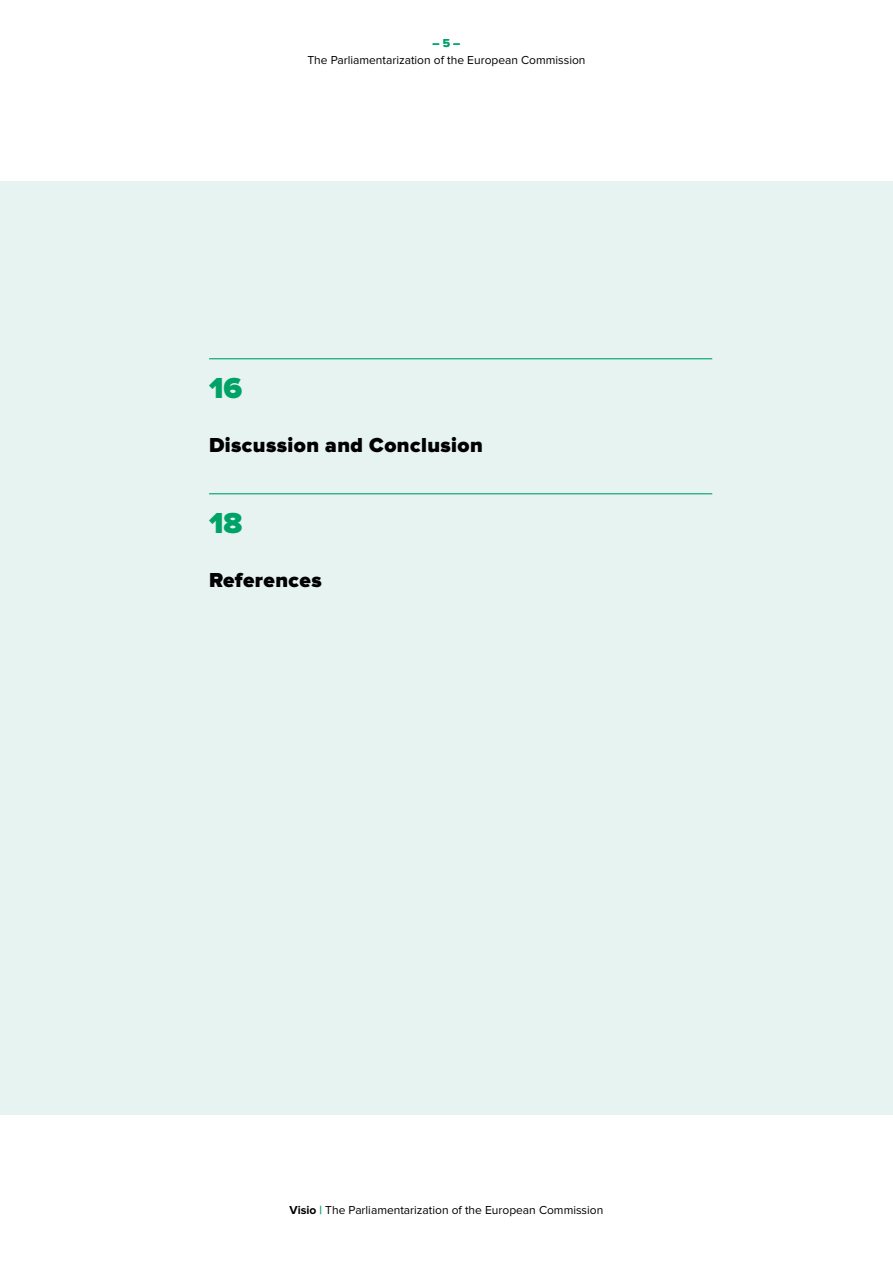
<style>
.page{position:relative;width:893px;height:1263px;background:#fff}
.page>*{position:absolute;margin:0;border:0;box-sizing:border-box;transform-origin:0 0}
.t1{font:900 30px "Proxima Nova";color:#00a367}
.t2{font:900 21px "Proxima Nova";letter-spacing:.02em;color:#000}
.t3{font:12px "Proxima Nova";color:#000}
.t4{font:700 12px "Proxima Nova";color:#00a367}
.s1{font-weight:700}
.s2{font-weight:700;color:#00a367}
</style>
<div class="page">
<div style="left:0;top:181px;width:893px;height:934px;background:#e7f3f1"></div>
<hr style="left:209px;top:358px;width:503px;height:1px;background:#00a367">
<hr style="left:209px;top:493px;width:503px;height:1px;background:#00a367">
<p class="t4" style="left:433px;top:38px;width:29px">– 5 –</p>
<p class="t3" style="left:307px;top:55px;width:280px">The Parliamentarization of the European Commission</p>
<h1 class="t1" style="left:209px;top:375px;width:35px">16</h1>
<h2 class="t2" style="left:209px;top:436px;width:275px">Discussion and Conclusion</h2>
<h1 class="t1" style="left:209px;top:510px;width:35px">18</h1>
<h2 class="t2" style="left:209px;top:571px;width:114px">References</h2>
<p class="t3" style="left:290px;top:1204px;width:315px"><span class="s1">Visio</span> <span class="s2">|</span> The Parliamentarization of the European Commission</p>
</div>
